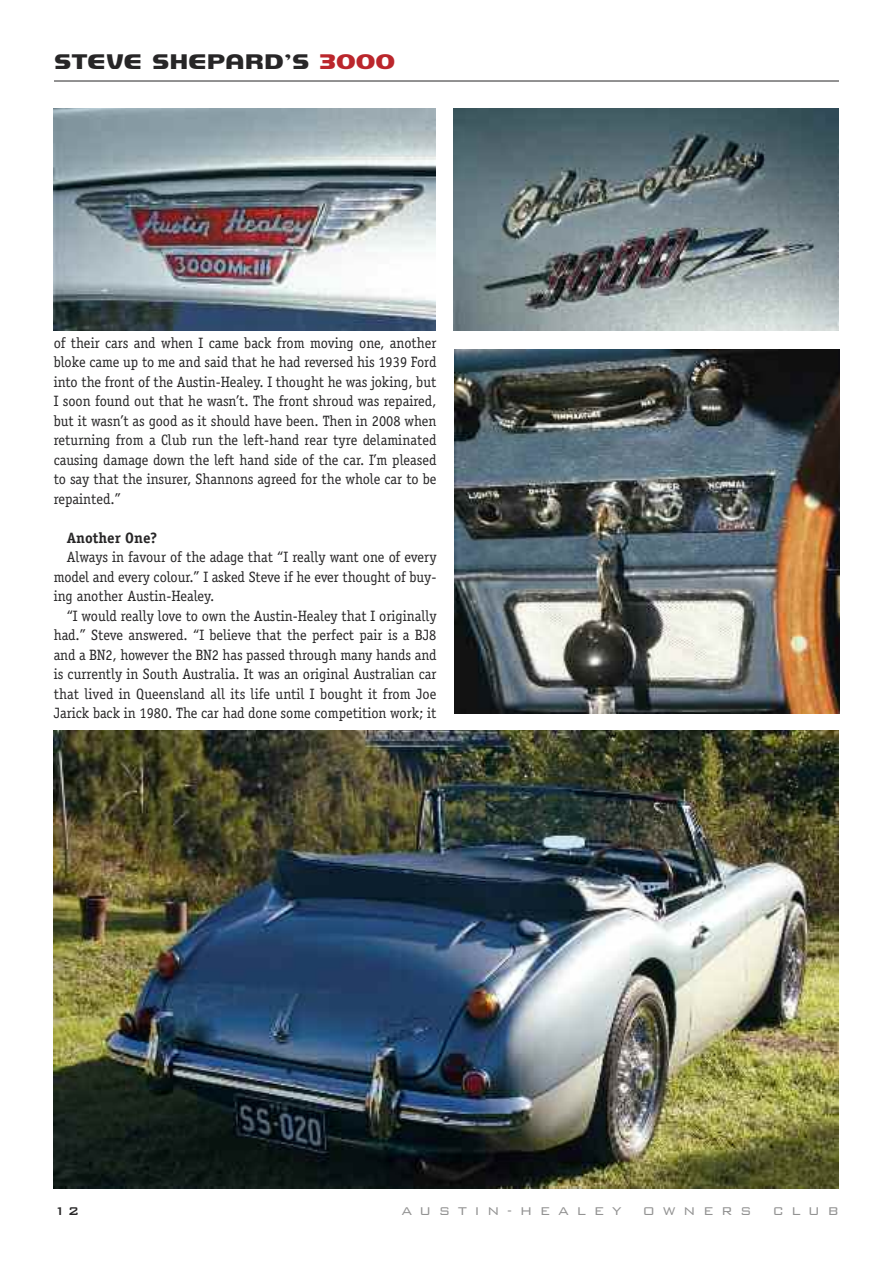
<style>
.page{position:relative;width:893px;height:1263px;background:#fff}
.page>*{position:absolute;margin:0;border:0;box-sizing:border-box;transform-origin:0 0}
.t1{font:21px "Dairyland";color:#272627}
.t2{font:15px/19.5px "Officina Serif";color:#272627;text-align:justify;scale:.96 1}
.t3{font:300 15px "Bank Gothic BT";letter-spacing:.5em;color:#939393}
.t4{font:700 15px "Officina Serif";color:#272627}
.t5{font:500 15px "Bank Gothic BT";color:#272627}
.s1{color:#bb262c}
</style>
<div class="page">
<hr style="left:54px;top:81px;width:785px;height:1px;background:#272627">
<img style="left:54px;top:108px;width:382px;height:223px">
<img style="left:454px;top:108px;width:384px;height:223px">
<img style="left:454px;top:349px;width:385px;height:365px">
<img style="left:54px;top:730px;width:785px;height:458px">
<h1 class="t1" style="left:54px;top:54px;width:343px">STEVE SHEPARD’S <span class="s1">3000</span></h1>
<p class="t2" style="left:54px;top:333px;width:400px">of their cars and when I came back from moving one, another bloke came up to me and said that he had reversed his 1939 Ford into the front of the Austin-Healey. I thought he was joking, but I soon found out that he wasn’t. The front shroud was repaired, but it wasn’t as good as it should have been. Then in 2008 when returning from a Club run the left-hand rear tyre delaminated causing damage down the left hand side of the car. I’m pleased to say that the insurer, Shannons agreed for the whole car to be repainted.”</p>
<p class="t4" style="left:67px;top:532px;width:92px">Another One?</p>
<p class="t2" style="left:54px;top:547px;width:400px;text-indent:13px">Always in favour of the adage that “I really want one of every model and every colour.” I asked Steve if he ever thought of buy&shy;ing another Austin-Healey.</p>
<p class="t2" style="left:54px;top:606px;width:400px;text-indent:13px">“I would really love to own the Austin-Healey that I originally had.” Steve answered. “I believe that the perfect pair is a BJ8 and a BN2, however the BN2 has passed through many hands and is currently in South Australia. It was an original Australian car that lived in Queensland all its life until I bought it from Joe Jarick back in 1980. The car had done some competition work; it</p>
<p class="t5" style="left:54px;top:1201px;width:27px">12</p>
<p class="t3" style="left:401px;top:1201px;width:222px">AUSTIN-HEALEY</p>
<p class="t3" style="left:642px;top:1201px;width:111px">OWNERS</p>
<p class="t3" style="left:772px;top:1201px;width:68px">CLUB</p>
</div>
